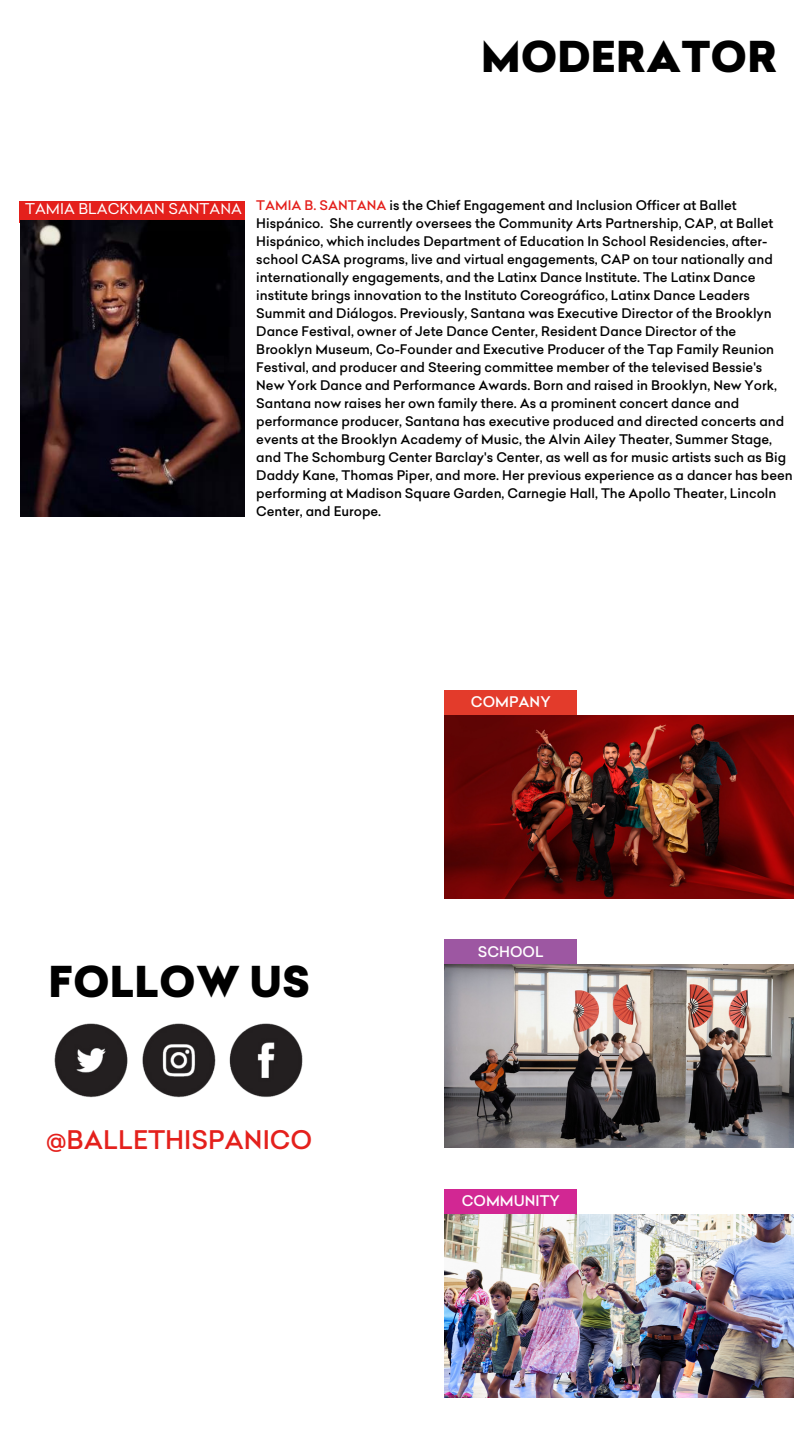
<style>
.page{position:relative;width:810px;height:1440px;background:#fff}
.page>*{position:absolute;margin:0;border:0;box-sizing:border-box;transform-origin:0 0}
.t1{font:900 41.7px "Celias";color:#000}
.t2{font:500 25.1px "Celias";color:#e4201c}
.t3{font:14.6px "Celias";color:#fff}
.t4{font:500 14.4px "Celias";color:#fff}
.t5{font:500 13px/18px "Celias";color:#000}
.s1{color:#e4201c}
</style>
<div class="page">
<div style="left:20px;top:201px;width:225px;height:21px;background:#e4201c"></div>
<img style="left:54px;top:1023px;width:249px;height:75px">
<img style="left:444px;top:964px;width:349px;height:183px">
<img style="left:444px;top:1214px;width:349px;height:183px">
<img style="left:444px;top:715px;width:349px;height:183px">
<img style="left:21px;top:221px;width:223px;height:296px">
<div style="left:444px;top:690px;width:133px;height:25px;background:#e33b2b"></div>
<div style="left:444px;top:939px;width:133px;height:25px;background:#9d57a2"></div>
<div style="left:444px;top:1189px;width:133px;height:25px;background:#d22793"></div>
<h1 class="t1" style="left:481px;top:30px;width:298px">MODERATOR</h1>
<p class="t3" style="left:25px;top:200px;width:218px">TAMIA BLACKMAN SANTANA</p>
<p class="t5" style="left:256px;top:197px;width:538px"><span class="s1">TAMIA B. SANTANA</span> is the Chief Engagement and Inclusion Officer at Ballet Hispánico. She currently oversees the Community Arts Partnership, CAP, at Ballet Hispánico, which includes Department of Education In School Residencies, after&shy;school CASA programs, live and virtual engagements, CAP on tour nationally and internationally engagements, and the Latinx Dance Institute. The Latinx Dance institute brings innovation to the Instituto Coreográfico, Latinx Dance Leaders Summit and Diálogos. Previously, Santana was Executive Director of the Brooklyn Dance Festival, owner of Jete Dance Center, Resident Dance Director of the Brooklyn Museum, Co-Founder and Executive Producer of the Tap Family Reunion Festival, and producer and Steering committee member of the televised Bessie's New York Dance and Performance Awards. Born and raised in Brooklyn, New York, Santana now raises her own family there. As a prominent concert dance and performance producer, Santana has executive produced and directed concerts and events at the Brooklyn Academy of Music, the Alvin Ailey Theater, Summer Stage, and The Schomburg Center Barclay's Center, as well as for music artists such as Big Daddy Kane, Thomas Piper, and more. Her previous experience as a dancer has been performing at Madison Square Garden, Carnegie Hall, The Apollo Theater, Lincoln Center, and Europe.</p>
<p class="t4" style="left:471px;top:693px;width:81px">COMPANY</p>
<p class="t4" style="left:478px;top:942px;width:67px">SCHOOL</p>
<h1 class="t1" style="left:48px;top:954px;width:263px">FOLLOW US</h1>
<h2 class="t2" style="left:46px;top:1124px;width:268px">@BALLETHISPANICO</h2>
<p class="t4" style="left:462px;top:1192px;width:100px">COMMUNITY</p>
</div>
